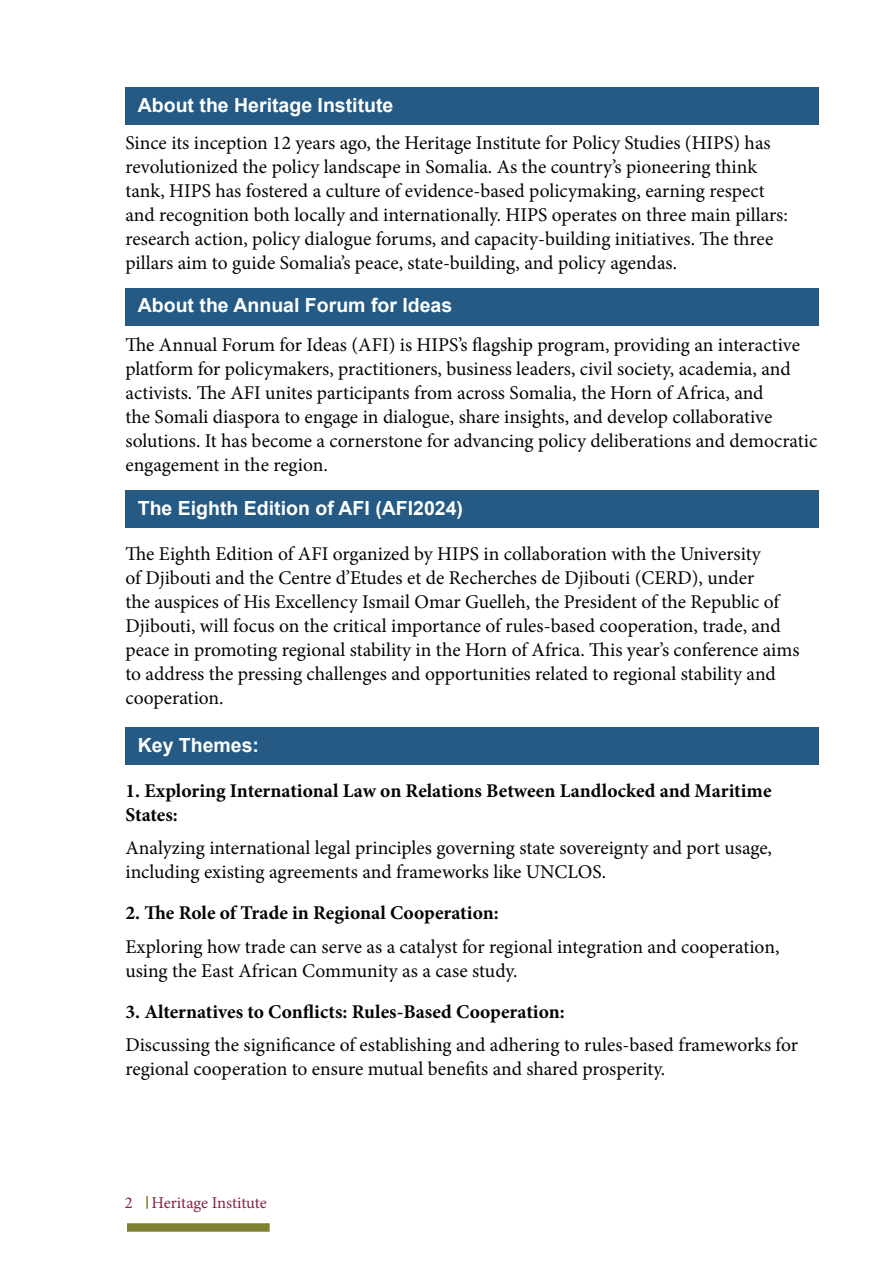
<style>
.page{position:relative;width:893px;height:1263px;background:#fff}
.page>*{position:absolute;margin:0;border:0;box-sizing:border-box;transform-origin:0 0}
.Body_Text_New{font:19.5px/24px "Minion Pro";color:#040503}
.Body_Text_New-2{font:700 19.5px/24px "Minion Pro";color:#040503}
.TOC_Heading{font:700 19.5px "Arial";color:#fff}
.t1{font:16.5px "Minion Pro";letter-spacing:-.01em;color:#832342}
</style>
<div class="page">
<div style="left:127px;top:1223px;width:143px;height:9px;background:#808133;border:2px solid #808133"></div>
<svg style="left:146px;top:1196px;width:2px;height:13px"></svg>
<div style="left:125px;top:289px;width:694px;height:37px;background:#245a84"></div>
<div style="left:125px;top:87px;width:694px;height:37px;background:#245a84"></div>
<div style="left:125px;top:490px;width:694px;height:37px;background:#245a84"></div>
<div style="left:125px;top:727px;width:694px;height:37px;background:#245a84"></div>
<p class="TOC_Heading" style="left:138px;top:93px;width:257px">About the Heritage Institute</p>
<p class="Body_Text_New" style="left:125px;top:131px;width:664px">Since its inception 12 years ago, the Heritage Institute for Policy Studies (HIPS) has revolutionized the policy landscape in Somalia. As the country’s pioneering think tank, HIPS has fostered a culture of evidence-based policymaking, earning respect and recognition both locally and internationally. HIPS operates on three main pillars: research action, policy dialogue forums, and capacity-building initiatives. The three pillars aim to guide Somalia’s peace, state-building, and policy agendas.</p>
<p class="TOC_Heading" style="left:138px;top:293px;width:316px">About the Annual Forum for Ideas</p>
<p class="Body_Text_New" style="left:125px;top:333px;width:693px">The Annual Forum for Ideas (AFI) is HIPS’s flagship program, providing an interactive platform for policymakers, practitioners, business leaders, civil society, academia, and activists. The AFI unites participants from across Somalia, the Horn of Africa, and<br>the Somali diaspora to engage in dialogue, share insights, and develop collaborative solutions. It has become a cornerstone for advancing policy deliberations and democratic engagement in the region.</p>
<p class="TOC_Heading" style="left:138px;top:495px;width:327px">The Eighth Edition of AFI (AFI2024)</p>
<p class="Body_Text_New" style="left:125px;top:541px;width:676px">The Eighth Edition of AFI organized by HIPS in collaboration with the University<br>of Djibouti and the Centre d’Etudes et de Recherches de Djibouti (CERD), under<br>the auspices of His Excellency Ismail Omar Guelleh, the President of the Republic of Djibouti, will focus on the critical importance of rules-based cooperation, trade, and peace in promoting regional stability in the Horn of Africa. This year’s conference aims to address the pressing challenges and opportunities related to regional stability and cooperation.</p>
<p class="TOC_Heading" style="left:138px;top:733px;width:123px">Key Themes:</p>
<p class="Body_Text_New-2" style="left:125px;top:778px;width:648px">1. Exploring International Law on Relations Between Landlocked and Maritime<br>States:</p>
<p class="Body_Text_New" style="left:125px;top:836px;width:648px">Analyzing international legal principles governing state sovereignty and port usage, including existing agreements and frameworks like UNCLOS.</p>
<p class="Body_Text_New-2" style="left:125px;top:901px;width:375px">2. The Role of Trade in Regional Cooperation:</p>
<p class="Body_Text_New" style="left:125px;top:935px;width:655px">Exploring how trade can serve as a catalyst for regional integration and cooperation, using the East African Community as a case study.</p>
<p class="Body_Text_New-2" style="left:125px;top:999px;width:441px">3. Alternatives to Conflicts: Rules-Based Cooperation:</p>
<p class="Body_Text_New" style="left:125px;top:1033px;width:674px">Discussing the significance of establishing and adhering to rules-based frameworks for regional cooperation to ensure mutual benefits and shared prosperity.</p>
<p class="t1" style="left:125px;top:1191px;width:143px">2 Heritage Institute</p>
</div>
